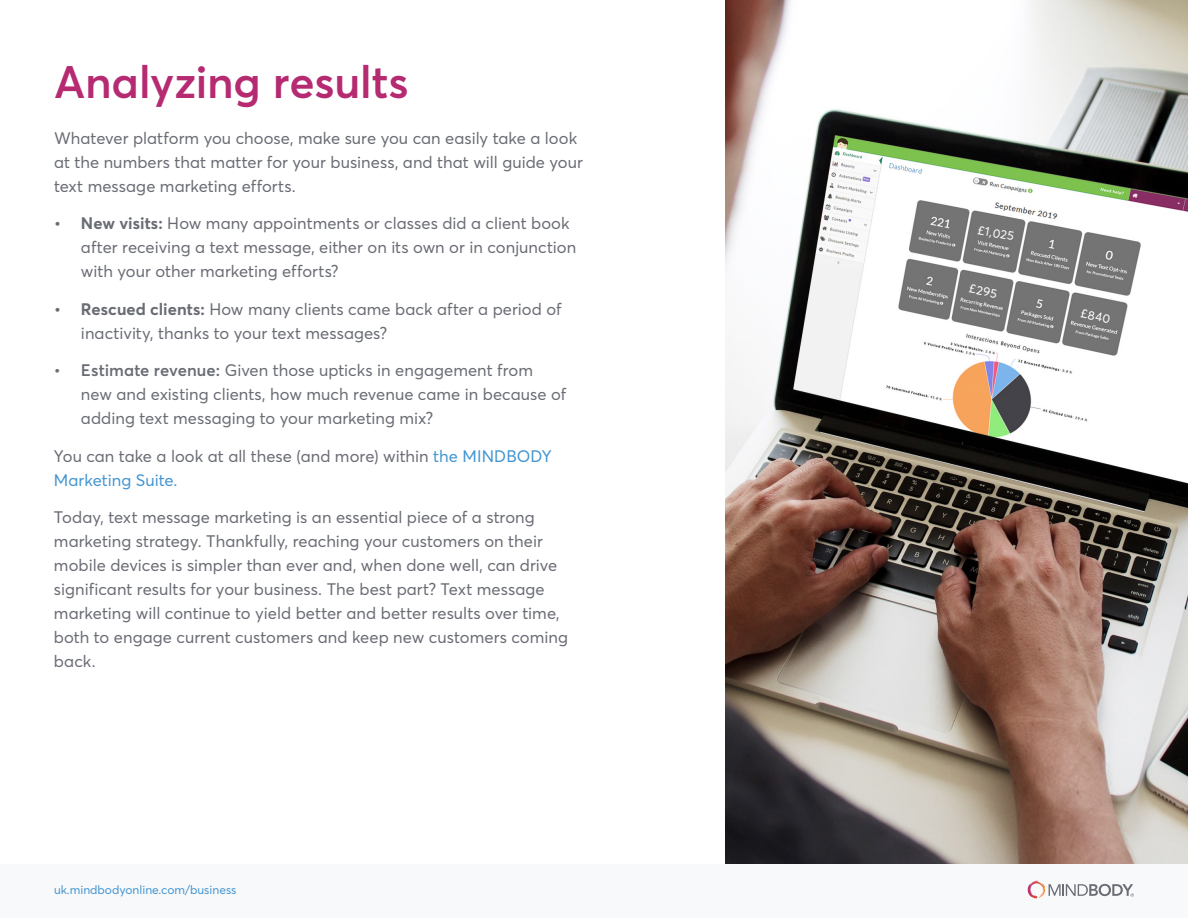
<style>
.page{position:relative;width:1188px;height:918px;background:#fff}
.page>*{position:absolute;margin:0;border:0;box-sizing:border-box;transform-origin:0 0}
.t1{font:600 45px "Averta";letter-spacing:-.005em;color:#b52a71}
.t2{font:16.5px/24px "Averta";letter-spacing:.005em;color:#696c74}
.t3{font:12.3px "Averta";color:#fff}
.t4{font:12px "Averta";color:#4395d1}
.s1{font-weight:700}
.s2{font-weight:600}
.s3{color:#4395d1}
</style>
<div class="page">
<div style="left:0;top:864px;width:1188px;height:54px;background:#f8f9fa"></div>
<svg style="left:1028px;top:881px;width:11px;height:17px"></svg>
<svg style="left:1049px;top:884px;width:85px;height:13px"></svg>
<img style="left:726px;top:0;width:462px;height:864px">
<svg style="left:1079px;top:301px;width:40px;height:24px"></svg>
<svg style="left:964px;top:279px;width:40px;height:24px"></svg>
<svg style="left:976px;top:219px;width:40px;height:24px"></svg>
<h1 class="t1" style="left:54px;top:50px;width:356px">Analyzing results</h1>
<p class="t2" style="left:54px;top:125px;width:530px">Whatever platform you choose, make sure you can easily take a look at the numbers that matter for your business, and that will guide your text message marketing efforts.</p>
<p class="t2" style="left:81px;top:211px;width:497px;text-indent:-27px"><span class="s1">• New visits:</span> How many appointments or classes did a client book after receiving a text message, either on its own or in conjunction with your other marketing efforts?</p>
<p class="t2" style="left:81px;top:296px;width:482px;text-indent:-27px"><span class="s1">• Rescued clients:</span> How many clients came back after a period of inactivity, thanks to your text messages?</p>
<p class="t2" style="left:81px;top:358px;width:487px;text-indent:-27px"><span class="s2">• Estimate revenue:</span> Given those upticks in engagement from new and existing clients, how much revenue came in because of adding text messaging to your marketing mix?</p>
<p class="t2" style="left:54px;top:443px;width:499px">You can take a look at all these (and more) within <span class="s3">the MINDBODY<br>Marketing Suite.</span></p>
<p class="t2" style="left:54px;top:505px;width:515px">Today, text message marketing is an essential piece of a strong marketing strategy. Thankfully, reaching your customers on their mobile devices is simpler than ever and, when done well, can drive significant results for your business. The best part? Text message marketing will continue to yield better and better results over time, both to engage current customers and keep new customers coming back.</p>
<p class="t4" style="left:54px;top:881px;width:184px">uk.mindbodyonline.com/business</p>
<p class="t3" style="left:980px;top:221px;width:38px;rotate:11deg">£1,025</p>
<p class="t3" style="left:971px;top:280px;width:30px;rotate:11deg">£295</p>
<p class="t3" style="left:1083px;top:305px;width:31px;rotate:11deg">£840</p>
</div>
